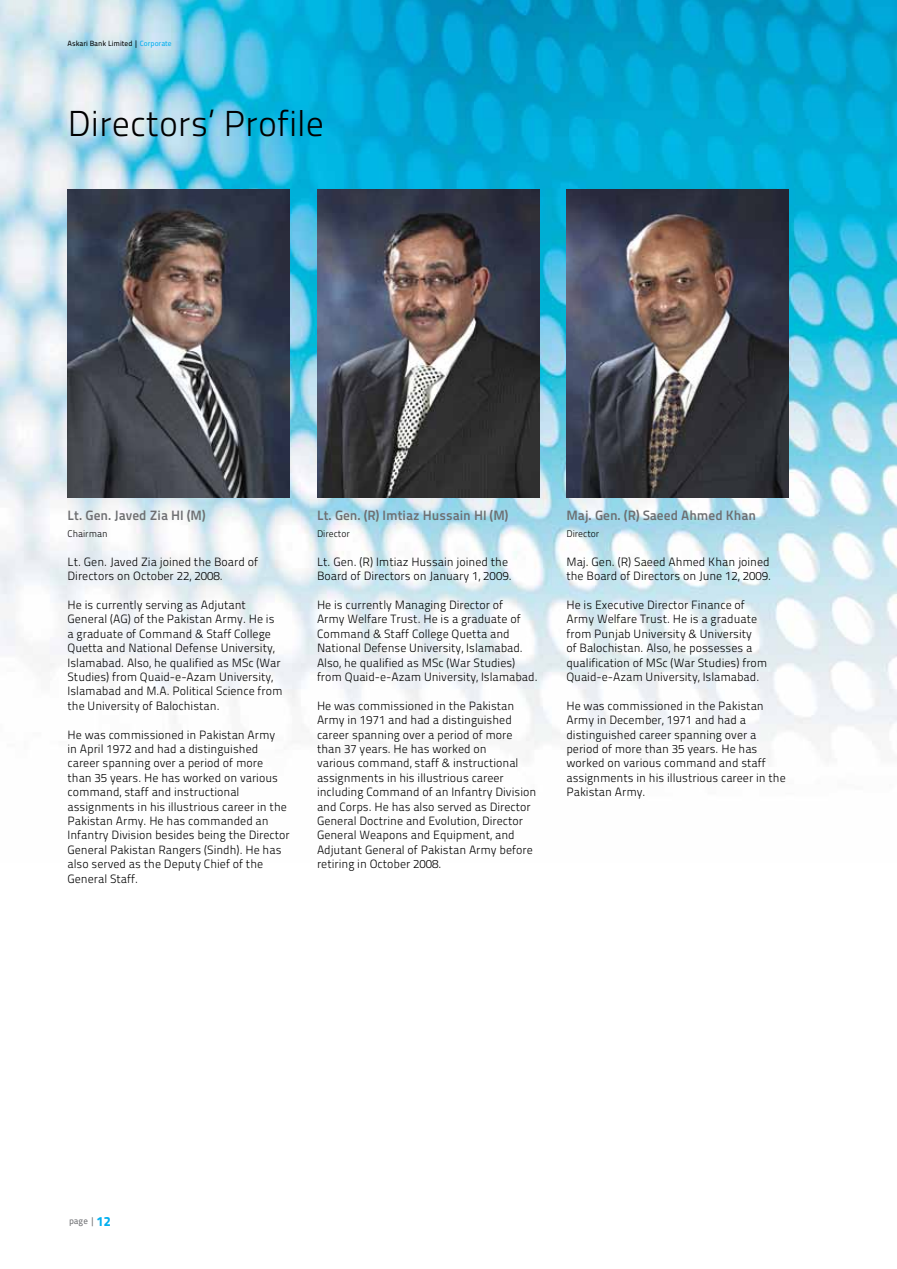
<style>
.page{position:relative;width:897px;height:1269px;background:#fff}
.page>*{position:absolute;margin:0;border:0;box-sizing:border-box;transform-origin:0 0}
.t1{font:36px "Titillium Maps 26 L 250 wt";color:#000}
.t2{font:13.5px "Titillium Maps 26 L 750 wt";color:#6d6e71}
.t3{font:12px/14.4px "Titillium Maps 26 L 250 wt";color:#000}
.t4{font:9.6px "Titillium Maps 26 L 250 wt";color:#000}
.t5{font:9px "Titillium Maps 26 L 500 wt";color:#6d6e71}
.t6{font:7.5px "Titillium Maps 26 L 500 wt";color:#000}
.s1{color:#00aeef}
.s2{font-family:"Titillium Maps 26 L 999 wt";font-size:13.35px;color:#00aeef}
</style>
<div class="page">
<img style="left:0;top:0;width:896px;height:761px">
<img style="left:68px;top:189px;width:222px;height:308px">
<img style="left:317px;top:189px;width:222px;height:308px">
<img style="left:566px;top:189px;width:222px;height:308px">
<p class="t6" style="left:68px;top:38px;width:106px">Askari Bank Limited | <span class="s1">Corporate</span></p>
<h1 class="t1" style="left:68px;top:97px;width:258px">Directors’ Profile</h1>
<p class="t2" style="left:68px;top:505px;width:139px">Lt. Gen. Javed Zia HI (M)</p>
<p class="t4" style="left:68px;top:527px;width:41px">Chairman</p>
<p class="t3" style="left:68px;top:554px;width:192px">Lt. Gen. Javed Zia joined the Board of<br>Directors on October 22, 2008.</p>
<p class="t3" style="left:68px;top:597px;width:216px">He is currently serving as Adjutant General (AG) of the Pakistan Army. He is a graduate of Command &amp; Staff College Quetta and National Defense University, Islamabad. Also, he qualified as MSc (War Studies) from Quaid-e-Azam University, Islamabad and M.A. Political Science from the University of Balochistan.</p>
<p class="t3" style="left:68px;top:726px;width:224px">He was commissioned in Pakistan Army<br>in April 1972 and had a distinguished career spanning over a period of more than 35 years. He has worked on various command, staff and instructional assignments in his illustrious career in the Pakistan Army. He has commanded an Infantry Division besides being the Director General Pakistan Rangers (Sindh). He has also served as the Deputy Chief of the General Staff.</p>
<p class="t2" style="left:317px;top:505px;width:193px">Lt. Gen. (R) Imtiaz Hussain HI (M)</p>
<p class="t4" style="left:317px;top:527px;width:34px">Director</p>
<p class="t3" style="left:317px;top:554px;width:196px">Lt. Gen. (R) Imtiaz Hussain joined the<br>Board of Directors on January 1, 2009.</p>
<p class="t3" style="left:317px;top:597px;width:222px">He is currently Managing Director of<br>Army Welfare Trust. He is a graduate of Command &amp; Staff College Quetta and National Defense University, Islamabad.<br>Also, he qualified as MSc (War Studies) from Quaid-e-Azam University, Islamabad.</p>
<p class="t3" style="left:317px;top:698px;width:221px">He was commissioned in the Pakistan Army in 1971 and had a distinguished career spanning over a period of more than 37 years. He has worked on<br>various command, staff &amp; instructional assignments in his illustrious career including Command of an Infantry Division and Corps. He has also served as Director General Doctrine and Evolution, Director General Weapons and Equipment, and Adjutant General of Pakistan Army before retiring in October 2008.</p>
<p class="t2" style="left:566px;top:505px;width:191px">Maj. Gen. (R) Saeed Ahmed Khan</p>
<p class="t4" style="left:566px;top:527px;width:34px">Director</p>
<p class="t3" style="left:566px;top:554px;width:206px">Maj. Gen. (R) Saeed Ahmed Khan joined the Board of Directors on June 12, 2009.</p>
<p class="t3" style="left:566px;top:597px;width:202px">He is Executive Director Finance of Army Welfare Trust. He is a graduate from Punjab University &amp; University<br>of Balochistan. Also, he possesses a qualification of MSc (War Studies) from Quaid-e-Azam University, Islamabad.</p>
<p class="t3" style="left:566px;top:698px;width:221px">He was commissioned in the Pakistan Army in December, 1971 and had a distinguished career spanning over a period of more than 35 years. He has worked on various command and staff assignments in his illustrious career in the Pakistan Army.</p>
<p class="t5" style="left:69px;top:1214px;width:43px">page | <span class="s2">12</span></p>
</div>
